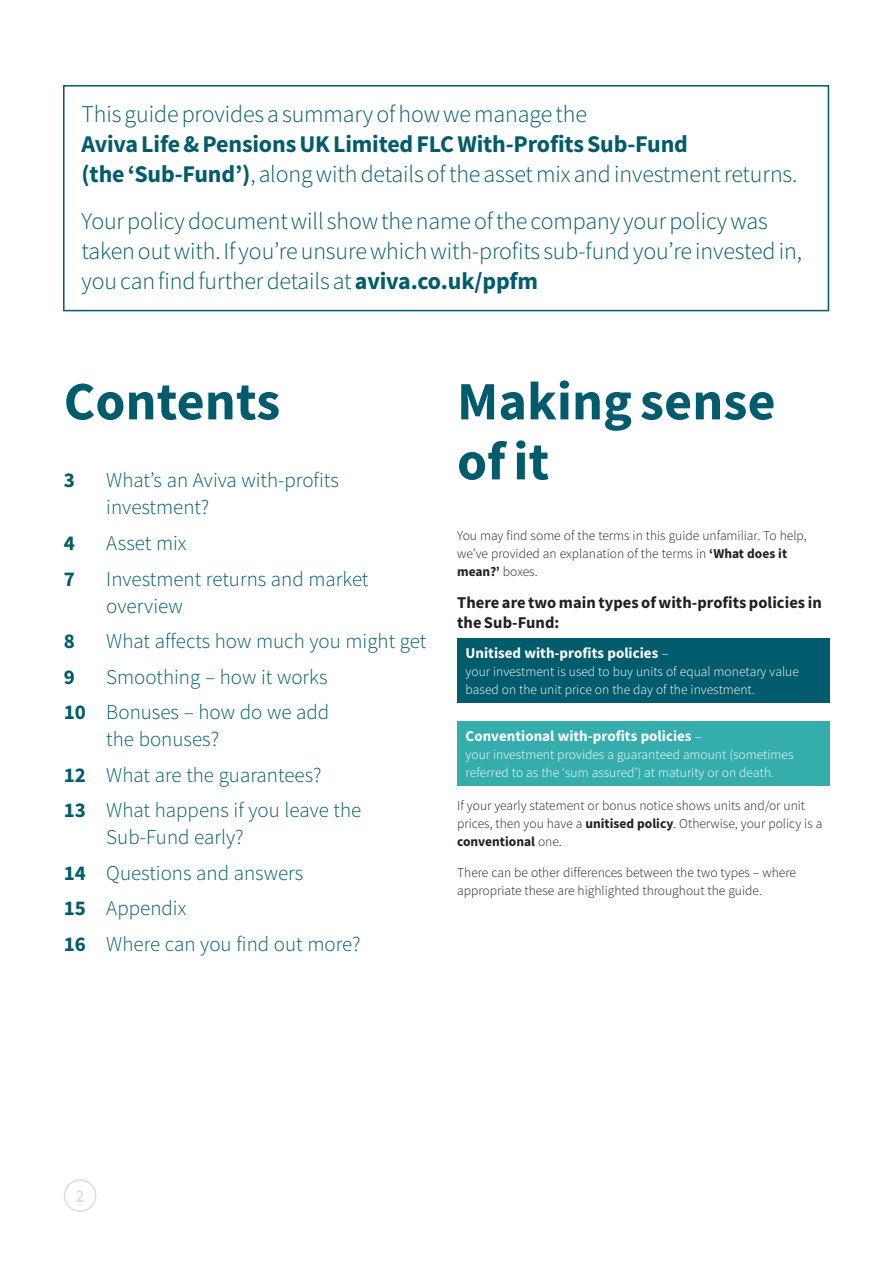
<style>
.page{position:relative;width:893px;height:1263px;background:#fff}
.page>*{position:absolute;margin:0;border:0;box-sizing:border-box;transform-origin:0 0}
.t1{font:700 54px "Source Sans Pro";letter-spacing:.005em;color:#005c6c}
.t2{font:300 24px/30px "Source Sans Pro";letter-spacing:-.005em;color:#005c6c}
.t3{font:700 24px/30px "Source Sans Pro";letter-spacing:-.005em;color:#005c6c}
.t4{font:300 21px/35.5px "Source Sans Pro";color:#005c6c}
.t5{font:700 21px "Source Sans Pro";color:#005c6c}
.t6{font:600 18px "Source Sans Pro";color:#dedddc}
.t7{font:700 16.5px/19.5px "Source Sans Pro";letter-spacing:.005em;color:#231f20}
.t8{font:700 15px "Source Sans Pro";color:#fff}
.t9{font:300 13.5px/18px "Source Sans Pro";color:#231f20}
.t10{font:300 13.5px/18px "Source Sans Pro";color:#fff}
.s1{font-weight:300}
.s2{font-weight:700}
</style>
<div class="page">
<div style="left:64px;top:1179px;width:32px;height:33px;border:2px solid #dedddc;border-radius:50%"></div>
<div style="left:63px;top:85px;width:766px;height:226px;border:2px solid #005c6c"></div>
<div style="left:457px;top:638px;width:372px;height:64px;background:#005c6c"></div>
<div style="left:457px;top:721px;width:372px;height:64px;background:#36adad"></div>
<h2 class="t2" style="left:82px;top:99px;width:507px">This guide provides a summary of how we manage the</h2>
<h2 class="t3" style="left:82px;top:128px;width:717px">Aviva Life &amp; Pensions UK Limited FLC With-Profits Sub-Fund<br>(the ‘Sub-Fund’)<span class="s1">, along with details of the asset mix and investment returns.</span></h2>
<h2 class="t2" style="left:82px;top:206px;width:722px">Your policy document will show the name of the company your policy was taken out with. If you’re unsure which with-profits sub-fund you’re invested in, you can find further details at <span class="s2">aviva.co.uk/ppfm</span></h2>
<h1 class="t1" style="left:64px;top:365px;width:218px">Contents</h1>
<h1 class="t1" style="left:457px;top:365px;width:320px">Making sense</h1>
<h3 class="t5" style="left:64px;top:466px;width:13px">3</h3>
<h3 class="t4" style="left:106px;top:463px;width:234px">What’s an Aviva with-profits</h3>
<h3 class="t4" style="left:106px;top:490px;width:104px">investment?</h3>
<h3 class="t5" style="left:64px;top:529px;width:13px">4</h3>
<h3 class="t4" style="left:106px;top:525px;width:82px">Asset mix</h3>
<h3 class="t5" style="left:64px;top:564px;width:13px">7</h3>
<h3 class="t4" style="left:106px;top:565px;width:264px;line-height:27px">Investment returns and market overview</h3>
<h3 class="t5" style="left:64px;top:627px;width:13px">8</h3>
<h3 class="t4" style="left:106px;top:623px;width:322px">What affects how much you might get</h3>
<h3 class="t5" style="left:64px;top:662px;width:13px">9</h3>
<h3 class="t4" style="left:64px;top:659px;width:267px;text-align:right">Smoothing – how it works<br><span class="s2">10</span> Bonuses – how do we add</h3>
<h3 class="t4" style="left:64px;top:721px;width:299px;text-indent:43px">the bonuses?<br><span class="s2">12</span> What are the guarantees?<br><span class="s2">13</span> What happens if you leave the</h3>
<h3 class="t4" style="left:64px;top:819px;width:298px;text-indent:43px">Sub-Fund early?<br><span class="s2">14</span> Questions and answers<br><span class="s2">15</span> Appendix<br><span class="s2">16</span> Where can you find out more?</h3>
<h1 class="t1" style="left:457px;top:425px;width:94px">of it</h1>
<p class="t9" style="left:457px;top:527px;width:351px">You may find some of the terms in this guide unfamiliar. To help, we’ve provided an explanation of the terms in <span class="s2">‘What does it mean?’</span> boxes.</p>
<p class="t7" style="left:457px;top:593px;width:366px">There are two main types of with-profits policies in the Sub-Fund:</p>
<p class="t8" style="left:466px;top:643px;width:205px">Unitised with-profits policies <span class="s1">–</span></p>
<p class="t10" style="left:466px;top:662px;width:335px">your investment is used to buy units of equal monetary value based on the unit price on the day of the investment.</p>
<p class="t8" style="left:466px;top:726px;width:238px">Conventional with-profits policies <span class="s1">–</span></p>
<p class="t10" style="left:466px;top:745px;width:329px">your investment provides a guaranteed amount (sometimes referred to as the ‘sum assured’) at maturity or on death.</p>
<p class="t9" style="left:457px;top:797px;width:367px">If your yearly statement or bonus notice shows units and/or unit prices, then you have a <span class="s2">unitised policy</span>. Otherwise, your policy is a <span class="s2">conventional</span> one.</p>
<p class="t9" style="left:457px;top:863px;width:340px">There can be other differences between the two types – where appropriate these are highlighted throughout the guide.</p>
<h3 class="t6" style="left:76px;top:1184px;width:11px">2</h3>
</div>
